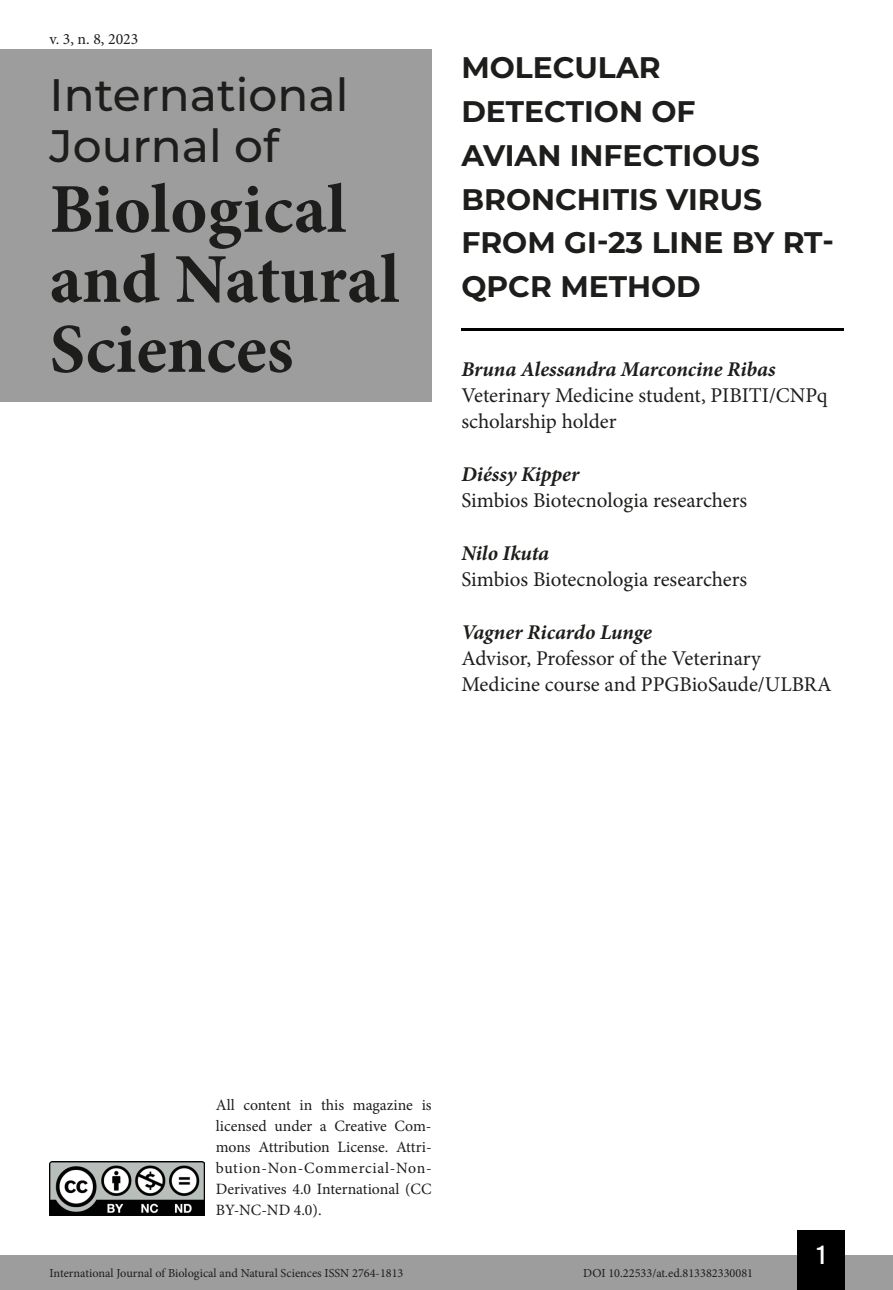
<style>
.page{position:relative;width:893px;height:1290px;background:#fff}
.page>*{position:absolute;margin:0;border:0;box-sizing:border-box;transform-origin:0 0}
.t1{font:700 70px/70px "Minion Pro";color:#1d1d1b}
.t2{font:500 45.5px/50.8px "Montserrat";color:#1d1d1b}
.t3{font:700 29.75px/43.8px "Montserrat";color:#1d1d1b}
.t4{font:26.25px "Bebas Kai";color:#fff}
.t5{font:21px/26.2px "Minion Pro";color:#1d1d1b}
.t6{font:italic 700 21px "Minion Pro";letter-spacing:-.005em;color:#1d1d1b}
.t7{font:15.75px/21px "Minion Pro";color:#1d1d1b;text-align:justify}
.t8{font:12.25px "Minion Pro";color:#1d1d1b}
</style>
<div class="page">
<div style="left:0;top:1255px;width:893px;height:35px;background:#9d9d9d"></div>
<div style="left:797px;top:1230px;width:48px;height:60px;background:#000"></div>
<img style="left:50px;top:1161px;width:154px;height:54px">
<div style="left:0;top:50px;width:432px;height:352px;background:#9d9d9d"></div>
<hr style="left:461px;top:329px;width:382px;height:2px;background:#000">
<p class="t7" style="left:50px;top:28px;width:90px">v. 3, n. 8, 2023</p>
<h2 class="t2" style="left:50px;top:68px;width:300px">International<br>Journal of</h2>
<h1 class="t1" style="left:50px;top:174px;width:351px">Biological and Natural<br>Sciences</h1>
<h3 class="t3" style="left:461px;top:44px;width:374px">MOLECULAR<br>DETECTION OF<br>AVIAN INFECTIOUS<br>BRONCHITIS VIRUS<br>FROM GI-23 LINE BY RT-<br>QPCR METHOD</h3>
<p class="t6" style="left:461px;top:354px;width:316px">Bruna Alessandra Marconcine Ribas</p>
<p class="t5" style="left:461px;top:382px;width:368px">Veterinary Medicine student, PIBITI/CNPq scholarship holder</p>
<p class="t6" style="left:461px;top:459px;width:120px">Diéssy Kipper</p>
<p class="t5" style="left:461px;top:487px;width:287px">Simbios Biotecnologia researchers</p>
<p class="t6" style="left:461px;top:538px;width:89px">Nilo Ikuta</p>
<p class="t5" style="left:461px;top:566px;width:287px">Simbios Biotecnologia researchers</p>
<p class="t6" style="left:461px;top:617px;width:192px">Vagner Ricardo Lunge</p>
<p class="t5" style="left:461px;top:645px;width:372px">Advisor, Professor of the Veterinary<br>Medicine course and PPGBioSaude/ULBRA</p>
<p class="t7" style="left:216px;top:1095px;width:217px">All content in this magazine is licensed under a Creative Com&shy;mons Attribution License. Attri&shy;bution-Non-Commercial-Non-Derivatives 4.0 International (CC BY-NC-ND 4.0).</p>
<p class="t4" style="left:817px;top:1241px;width:10px">1</p>
<p class="t8" style="left:50px;top:1265px;width:355px">International Journal of Biological and Natural Sciences ISSN 2764-1813</p>
<p class="t8" style="left:583px;top:1265px;width:171px">DOI 10.22533/at.ed.813382330081</p>
</div>
